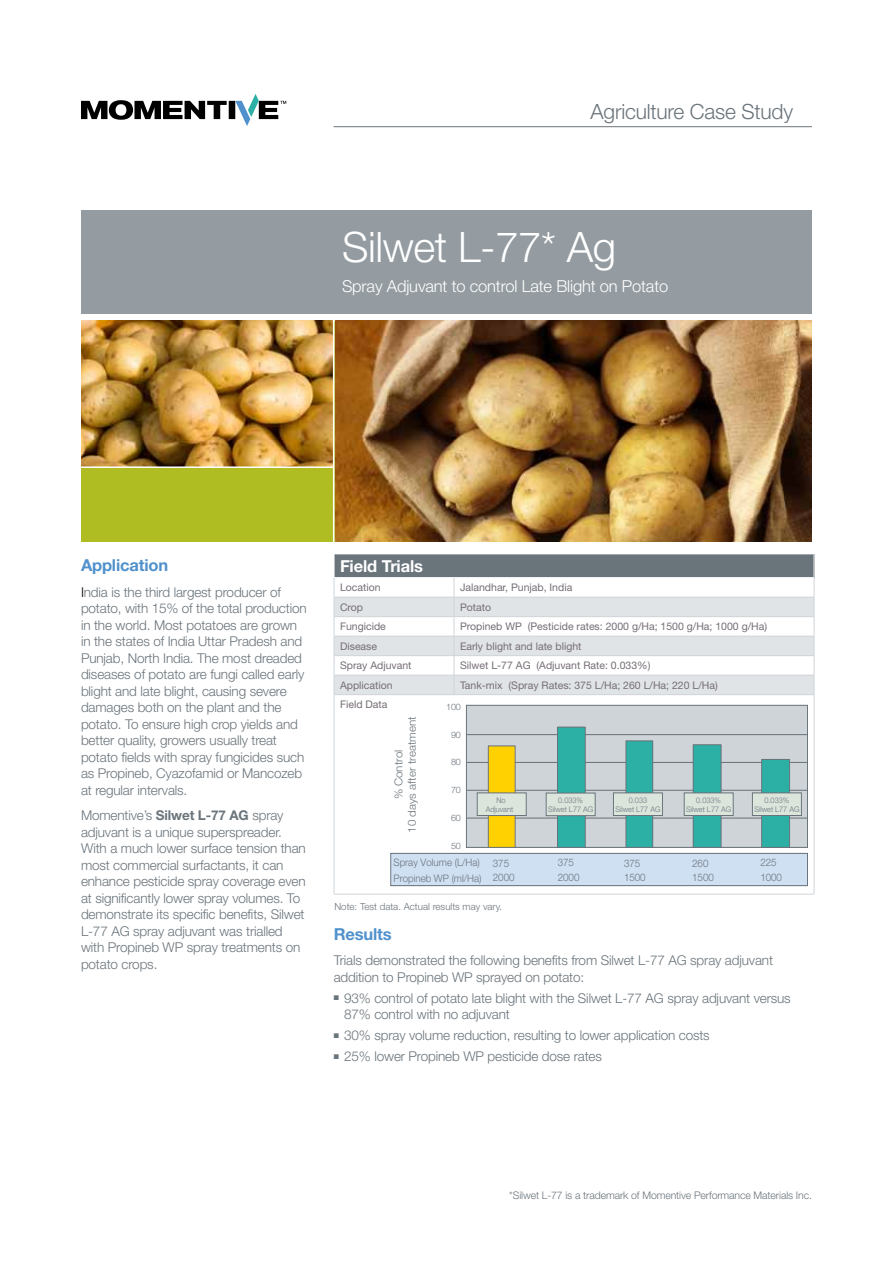
<style>
.page{position:relative;width:893px;height:1263px;background:#fff}
.page>*{position:absolute;margin:0;border:0;box-sizing:border-box;transform-origin:0 0}
.t1{font:300 42px "Helvetica Neue LT Std";letter-spacing:-.01em;color:#fff}
.t2{font:300 21px "Helvetica Neue LT Std";letter-spacing:-.01em;color:#6a747b}
.t3{font:300 16.5px "Helvetica Neue LT Std";letter-spacing:-.01em;color:#fff}
.t4{font:700 16.5px "Helvetica Neue LT Std";letter-spacing:-.01em;color:#5091cd}
.t5{font:700 16.5px "Helvetica Neue LT Std";letter-spacing:-.01em;color:#fff}
.t6{font:300 13.5px/16.5px "Helvetica Neue LT Std";letter-spacing:-.01em;color:#6a747b}
.t7{font:300 10.95px/13.2px "Helvetica Neue LT Std";color:#6a747b;text-align:center;scale:1.06 1}
.t8{font:10.5px "Helvetica Neue LT Std";color:#766e76}
.t9{font:300 10.5px "Helvetica Neue LT Std";letter-spacing:-.01em;color:#6a747b}
.t10{font:300 10.35px/14.5px "Helvetica Neue LT Std";letter-spacing:-.005em;color:#6a737b;scale:.95 1}
.t11{font:300 9.75px "Helvetica Neue LT Std";color:#6a747b}
.t12{font:300 8.85px "Helvetica Neue LT Std";letter-spacing:-.01em;color:#6a737b}
.t13{font:300 7.8px/9.1px "Helvetica Neue LT Std";color:#6a737b;text-align:center;scale:.95 1}
.s1{color:#000}
.s2{font-weight:700}
</style>
<div class="page">
<hr style="left:334px;top:126px;width:478px;height:1px;background:#6a747b">
<svg style="left:81px;top:94px;width:205px;height:32px"></svg>
<div style="left:81px;top:211px;width:731px;height:103px;background:#949ca1"></div>
<div style="left:81px;top:321px;width:731px;height:220px;background:#afbc22"></div>
<img style="left:335px;top:321px;width:477px;height:220px">
<img style="left:81px;top:321px;width:252px;height:145px">
<hr style="left:333px;top:317px;width:1px;height:227px;background:#fff">
<hr style="left:69px;top:466px;width:265px;height:2px;background:#fff">
<div style="left:334px;top:554px;width:480px;height:24px;background:#6a747b"></div>
<svg style="left:335px;top:578px;width:479px;height:19px"></svg>
<svg style="left:335px;top:598px;width:479px;height:96px;fill:#e0e4e6"></svg>
<hr style="left:334px;top:577px;width:120px;height:1px;background:#fff">
<hr style="left:454px;top:577px;width:360px;height:1px;background:#fff">
<hr style="left:334px;top:894px;width:120px;height:1px;background:#cfd4d8">
<hr style="left:454px;top:894px;width:360px;height:1px;background:#cfd4d8">
<hr style="left:334px;top:597px;width:120px;height:1px;background:#cfd4d8">
<hr style="left:454px;top:597px;width:360px;height:1px;background:#cfd4d8">
<hr style="left:334px;top:616px;width:120px;height:1px;background:#cfd4d8">
<hr style="left:454px;top:616px;width:360px;height:1px;background:#cfd4d8">
<hr style="left:334px;top:636px;width:120px;height:1px;background:#cfd4d8">
<hr style="left:454px;top:636px;width:360px;height:1px;background:#cfd4d8">
<hr style="left:334px;top:655px;width:120px;height:1px;background:#cfd4d8">
<hr style="left:454px;top:655px;width:360px;height:1px;background:#cfd4d8">
<hr style="left:334px;top:675px;width:120px;height:1px;background:#cfd4d8">
<svg style="left:334px;top:554px;width:1px;height:140px"></svg>
<hr style="left:454px;top:675px;width:360px;height:1px;background:#cfd4d8">
<svg style="left:454px;top:578px;width:1px;height:116px"></svg>
<svg style="left:814px;top:554px;width:1px;height:140px"></svg>
<hr style="left:334px;top:694px;width:120px;height:1px;background:#cfd4d8">
<hr style="left:334px;top:695px;width:1px;height:199px;background:#cfd4d8">
<hr style="left:454px;top:694px;width:360px;height:1px;background:#cfd4d8">
<hr style="left:814px;top:695px;width:1px;height:199px;background:#cfd4d8">
<div style="left:466px;top:705px;width:341px;height:142px;background:#cfd4d8"></div>
<div style="left:466px;top:705px;width:342px;height:143px;border:1px solid #6a747b"></div>
<hr style="left:466px;top:818px;width:342px;height:1px;background:#6a747b">
<hr style="left:466px;top:790px;width:342px;height:1px;background:#6a747b">
<hr style="left:466px;top:762px;width:342px;height:1px;background:#6a747b">
<hr style="left:466px;top:734px;width:342px;height:1px;background:#6a747b">
<div style="left:488px;top:746px;width:27px;height:101px;background:#ffd100"></div>
<div style="left:488px;top:746px;width:27px;height:102px;border:1px solid #6a737b"></div>
<div style="left:557px;top:727px;width:28px;height:120px;background:#2cafa4"></div>
<div style="left:557px;top:727px;width:29px;height:121px;border:1px solid #6a737b"></div>
<div style="left:626px;top:741px;width:27px;height:106px;background:#2cafa4"></div>
<div style="left:626px;top:740px;width:27px;height:108px;border:1px solid #6a737b"></div>
<div style="left:693px;top:745px;width:28px;height:102px;background:#2cafa4"></div>
<div style="left:693px;top:744px;width:28px;height:104px;border:1px solid #6a737b"></div>
<div style="left:762px;top:759px;width:28px;height:88px;background:#2cafa4"></div>
<div style="left:761px;top:759px;width:29px;height:89px;border:1px solid #6a737b"></div>
<div style="left:752px;top:793px;width:49px;height:22px;background:#dbe5dc"></div>
<div style="left:752px;top:792px;width:50px;height:24px;border:1px solid #6a747b"></div>
<div style="left:546px;top:793px;width:49px;height:23px;background:#dbe5dc"></div>
<div style="left:546px;top:793px;width:49px;height:23px;border:1px solid #6a747b"></div>
<div style="left:684px;top:793px;width:49px;height:22px;background:#dbe5dc"></div>
<div style="left:684px;top:792px;width:49px;height:24px;border:1px solid #6a747b"></div>
<div style="left:613px;top:793px;width:49px;height:22px;background:#dbe5dc"></div>
<div style="left:613px;top:792px;width:50px;height:24px;border:1px solid #6a747b"></div>
<div style="left:477px;top:793px;width:49px;height:22px;background:#dbe5dc"></div>
<div style="left:477px;top:792px;width:49px;height:24px;border:1px solid #6a747b"></div>
<div style="left:391px;top:853px;width:416px;height:33px;background:#cfe0f3"></div>
<div style="left:390px;top:853px;width:418px;height:33px;border:1px solid #6a737b"></div>
<h2 class="t2" style="left:590px;top:99px;width:204px">Agriculture Case Study</h2>
<h1 class="t1" style="left:342px;top:222px;width:276px">Silwet L-77* Ag</h1>
<p class="t3" style="left:342px;top:276px;width:328px">Spray Adjuvant to control Late Blight on Potato</p>
<p class="t4" style="left:81px;top:555px;width:89px">Application</p>
<p class="t6" style="left:81px;top:583px;width:227px"><span class="s1">I</span>ndia is the third largest producer of potato, with 15% of the total production in the world. Most potatoes are grown in the states of India Uttar Pradesh and Punjab, North India. The most dreaded diseases of potato are fungi called early blight and late blight, causing severe damages both on the plant and the potato. To ensure high crop yields and better quality, growers usually treat potato fields with spray fungicides such as Propineb, Cyazofamid or Mancozeb at regular intervals.</p>
<p class="t6" style="left:81px;top:807px;width:226px">Momentive’s <span class="s2">Silwet L-77 AG</span> spray adjuvant is a unique superspreader.<br>With a much lower surface tension than most commercial surfactants, it can enhance pesticide spray coverage even at significantly lower spray volumes. To demonstrate its specific benefits, Silwet L-77 AG spray adjuvant was trialled with Propineb WP spray treatments on potato crops.</p>
<p class="t5" style="left:340px;top:555px;width:84px">Field Trials</p>
<p class="t8" style="left:340px;top:581px;width:42px">Location</p>
<p class="t8" style="left:460px;top:581px;width:114px">Jalandhar, Punjab, India</p>
<p class="t8" style="left:340px;top:601px;width:25px">Crop</p>
<p class="t8" style="left:460px;top:601px;width:33px">Potato</p>
<p class="t8" style="left:340px;top:620px;width:47px">Fungicide</p>
<p class="t8" style="left:460px;top:620px;width:309px">Propineb WP (Pesticide rates: 2000 g/Ha; 1500 g/Ha; 1000 g/Ha)</p>
<p class="t8" style="left:340px;top:640px;width:39px">Disease</p>
<p class="t8" style="left:460px;top:640px;width:123px">Early blight and late blight</p>
<p class="t8" style="left:340px;top:659px;width:73px">Spray Adjuvant</p>
<p class="t8" style="left:460px;top:659px;width:192px">Silwet L-77 AG (Adjuvant Rate: 0.033%)</p>
<p class="t8" style="left:340px;top:679px;width:54px">Application</p>
<p class="t8" style="left:460px;top:679px;width:259px">Tank-mix (Spray Rates: 375 L/Ha; 260 L/Ha; 220 L/Ha)</p>
<p class="t8" style="left:340px;top:698px;width:49px">Field Data</p>
<p class="t12" style="left:446px;top:701px;width:16px">100</p>
<p class="t7" style="left:392px;top:833px;width:111px;rotate:-90deg">% Control<br>10 days after treatment</p>
<p class="t12" style="left:451px;top:729px;width:11px">90</p>
<p class="t12" style="left:451px;top:757px;width:11px">80</p>
<p class="t12" style="left:451px;top:785px;width:11px">70</p>
<p class="t12" style="left:451px;top:812px;width:11px">60</p>
<p class="t12" style="left:451px;top:840px;width:11px">50</p>
<p class="t13" style="left:558px;top:796px;width:28px">0.033%</p>
<p class="t13" style="left:486px;top:805px;width:30px">Adjuvant</p>
<p class="t13" style="left:548px;top:805px;width:49px">Silwet L77 AG</p>
<p class="t13" style="left:686px;top:796px;width:49px">0.033%<br>Silwet L77 AG</p>
<p class="t13" style="left:496px;top:796px;width:11px">No</p>
<p class="t13" style="left:615px;top:796px;width:49px">0.033<br>Silwet L77 AG</p>
<p class="t13" style="left:754px;top:796px;width:49px">0.033%<br>Silwet L77 AG</p>
<p class="t10" style="left:393px;top:854px;width:94px;line-height:15.6px">Spray Volume (L/Ha)<br>Propineb WP (ml/Ha)</p>
<p class="t10" style="left:493px;top:856px;width:24px">375<br>2000</p>
<p class="t10" style="left:624px;top:856px;width:24px">375<br>1500</p>
<p class="t10" style="left:760px;top:855px;width:24px">225<br>1000</p>
<p class="t10" style="left:558px;top:855px;width:24px">375<br>2000</p>
<p class="t10" style="left:692px;top:855px;width:24px">260<br>1500</p>
<p class="t11" style="left:334px;top:901px;width:169px">Note: Test data. Actual results may vary.</p>
<p class="t4" style="left:334px;top:923px;width:59px">Results</p>
<p class="t6" style="left:334px;top:952px;width:441px">Trials demonstrated the following benefits from Silwet L-77 AG spray adjuvant addition to Propineb WP sprayed on potato:</p>
<p class="t6" style="left:344px;top:989px;width:448px;text-indent:-10px">■ 93% control of potato late blight with the Silwet L-77 AG spray adjuvant versus<br>87% control with no adjuvant</p>
<p class="t6" style="left:334px;top:1027px;width:378px">■ 30% spray volume reduction, resulting to lower application costs</p>
<p class="t6" style="left:334px;top:1048px;width:270px">■ 25% lower Propineb WP pesticide dose rates</p>
<p class="t9" style="left:509px;top:1188px;width:304px">*Silwet L-77 is a trademark of Momentive Performance Materials Inc.</p>
</div>
